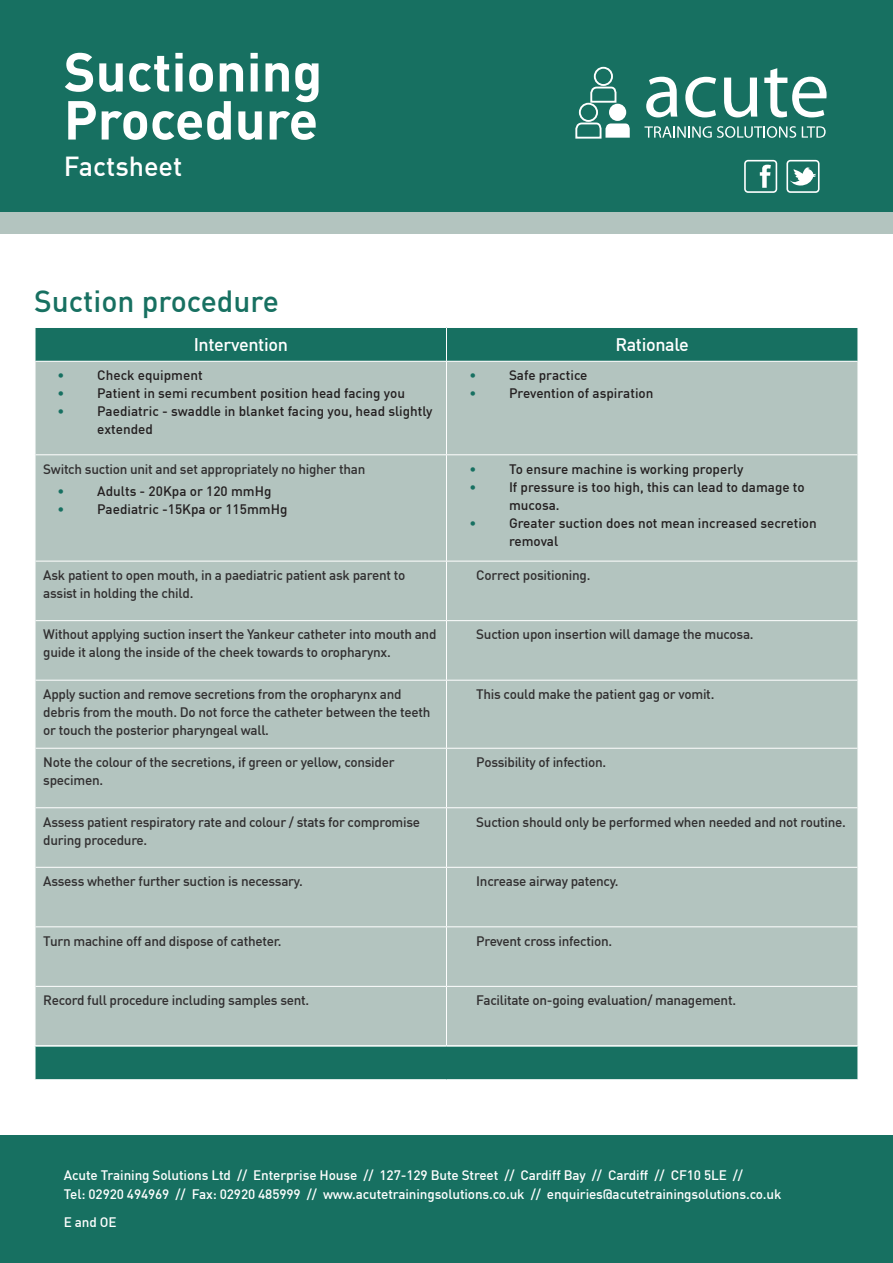
<style>
.page{position:relative;width:893px;height:1263px;background:#fff}
.page>*{position:absolute;margin:0;border:0;box-sizing:border-box;transform-origin:0 0}
.t1{font:700 54px/48px "DIN";color:#fff}
.Content_head_Green{font:500 30px "DIN";color:#177061}
.t2{font:500 27px "DIN";color:#fff}
.Highlightbox_title{font:500 18px "DIN";letter-spacing:-.02em;color:#fff}
.Highlightbox_title-2{font:500 13.5px/18px "DIN";letter-spacing:-.02em;color:#312f30}
.t3{font:500 13.5px/18px "DIN";color:#231f20}
.t4{font:500 13.5px/19.5px "DIN";letter-spacing:-.01em;color:#fff}
.t5{font:500 13.5px "DIN";color:#177061}
</style>
<div class="page">
<div style="left:0;top:1135px;width:893px;height:128px;background:#177061"></div>
<div style="left:0;top:0;width:893px;height:213px;background:#177061"></div>
<svg style="left:646px;top:77px;width:31px;height:40px"></svg>
<svg style="left:685px;top:77px;width:31px;height:40px"></svg>
<svg style="left:724px;top:78px;width:33px;height:39px"></svg>
<svg style="left:764px;top:68px;width:63px;height:49px"></svg>
<svg style="left:644px;top:126px;width:152px;height:12px"></svg>
<svg style="left:802px;top:126px;width:24px;height:12px"></svg>
<div style="left:609px;top:104px;width:17px;height:17px;background:#fff;border-radius:50%"></div>
<svg style="left:575px;top:122px;width:55px;height:17px"></svg>
<div style="left:579px;top:103px;width:19px;height:19px;border:2px solid #fff;border-radius:50%"></div>
<svg style="left:589px;top:86px;width:28px;height:18px"></svg>
<div style="left:594px;top:67px;width:19px;height:19px;border:2px solid #fff;border-radius:50%"></div>
<div style="left:0;top:213px;width:893px;height:21px;background:#b3c4bf"></div>
<svg style="left:744px;top:160px;width:33px;height:33px"></svg>
<svg style="left:786px;top:160px;width:33px;height:33px"></svg>
<div style="left:36px;top:328px;width:821px;height:751px;background:#177061"></div>
<div style="left:36px;top:362px;width:821px;height:683px;background:#b3c4bf"></div>
<hr style="left:34px;top:1045px;width:412px;height:2px;background:#fff">
<hr style="left:446px;top:1045px;width:413px;height:2px;background:#fff">
<hr style="left:446px;top:328px;width:1px;height:33px;background:#fff">
<hr style="left:36px;top:361px;width:410px;height:1px;background:#fff">
<hr style="left:446px;top:361px;width:411px;height:1px;background:#fff">
<hr style="left:446px;top:362px;width:1px;height:92px;background:#fff">
<hr style="left:36px;top:454px;width:410px;height:1px;background:#fff">
<hr style="left:446px;top:454px;width:411px;height:1px;background:#fff">
<hr style="left:446px;top:455px;width:1px;height:106px;background:#fff">
<hr style="left:36px;top:561px;width:410px;height:1px;background:#fff">
<hr style="left:446px;top:561px;width:411px;height:1px;background:#fff">
<hr style="left:446px;top:561px;width:1px;height:59px;background:#fff">
<hr style="left:36px;top:620px;width:410px;height:1px;background:#fff">
<hr style="left:446px;top:620px;width:411px;height:1px;background:#fff">
<hr style="left:446px;top:621px;width:1px;height:59px;background:#fff">
<hr style="left:36px;top:680px;width:410px;height:1px;background:#fff">
<hr style="left:446px;top:680px;width:411px;height:1px;background:#fff">
<hr style="left:446px;top:680px;width:1px;height:68px;background:#fff">
<hr style="left:36px;top:748px;width:410px;height:1px;background:#fff">
<hr style="left:446px;top:748px;width:411px;height:1px;background:#fff">
<hr style="left:446px;top:749px;width:1px;height:58px;background:#fff">
<hr style="left:36px;top:807px;width:410px;height:1px;background:#fff">
<hr style="left:446px;top:807px;width:411px;height:1px;background:#fff">
<hr style="left:446px;top:808px;width:1px;height:59px;background:#fff">
<hr style="left:36px;top:867px;width:410px;height:1px;background:#fff">
<hr style="left:446px;top:867px;width:411px;height:1px;background:#fff">
<hr style="left:446px;top:868px;width:1px;height:58px;background:#fff">
<hr style="left:36px;top:926px;width:410px;height:1px;background:#fff">
<hr style="left:446px;top:926px;width:411px;height:1px;background:#fff">
<hr style="left:446px;top:927px;width:1px;height:59px;background:#fff">
<hr style="left:36px;top:986px;width:410px;height:1px;background:#fff">
<hr style="left:446px;top:986px;width:411px;height:1px;background:#fff">
<hr style="left:446px;top:987px;width:1px;height:58px;background:#fff">
<p class="t1" style="left:64px;top:46px;width:260px">Suctioning<br>Procedure</p>
<p class="t2" style="left:64px;top:149px;width:120px">Factsheet</p>
<p class="Content_head_Green" style="left:34px;top:282px;width:246px">Suction procedure</p>
<p class="Highlightbox_title" style="left:194px;top:333px;width:96px">Intervention</p>
<p class="Highlightbox_title" style="left:615px;top:333px;width:75px">Rationale</p>
<p class="t5" style="left:58px;top:366px;width:8px">•</p>
<p class="t3" style="left:97px;top:366px;width:107px">Check equipment</p>
<p class="t5" style="left:58px;top:384px;width:8px">•</p>
<p class="t3" style="left:97px;top:384px;width:309px">Patient in semi recumbent position head facing you</p>
<p class="t5" style="left:58px;top:402px;width:8px">•</p>
<p class="t3" style="left:97px;top:402px;width:337px">Paediatric - swaddle in blanket facing you, head slightly extended</p>
<p class="t5" style="left:469px;top:366px;width:8px">•</p>
<p class="t3" style="left:509px;top:366px;width:80px">Safe practice</p>
<p class="t5" style="left:469px;top:384px;width:8px">•</p>
<p class="t3" style="left:509px;top:384px;width:146px">Prevention of aspiration</p>
<p class="Highlightbox_title-2" style="left:43px;top:459px;width:324px">Switch suction unit and set appropriately no higher than</p>
<p class="t5" style="left:58px;top:482px;width:8px">•</p>
<p class="t3" style="left:97px;top:481px;width:176px">Adults - 20Kpa or 120 mmHg</p>
<p class="t5" style="left:58px;top:500px;width:8px">•</p>
<p class="t3" style="left:97px;top:499px;width:192px">Paediatric -15Kpa or 115mmHg</p>
<p class="t5" style="left:469px;top:460px;width:8px">•</p>
<p class="t3" style="left:509px;top:459px;width:236px">To ensure machine is working properly</p>
<p class="t5" style="left:469px;top:478px;width:8px">•</p>
<p class="t3" style="left:509px;top:477px;width:297px">If pressure is too high, this can lead to damage to mucosa.</p>
<p class="t5" style="left:469px;top:514px;width:8px">•</p>
<p class="t3" style="left:509px;top:513px;width:309px">Greater suction does not mean increased secretion removal</p>
<p class="Highlightbox_title-2" style="left:43px;top:565px;width:364px">Ask patient to open mouth, in a paediatric patient ask parent to assist in holding the child.</p>
<p class="Highlightbox_title-2" style="left:476px;top:565px;width:116px">Correct positioning.</p>
<p class="Highlightbox_title-2" style="left:43px;top:625px;width:395px">Without applying suction insert the Yankeur catheter into mouth and guide it along the inside of the cheek towards to oropharynx.</p>
<p class="Highlightbox_title-2" style="left:476px;top:625px;width:279px">Suction upon insertion will damage the mucosa.</p>
<p class="Highlightbox_title-2" style="left:43px;top:685px;width:389px">Apply suction and remove secretions from the oropharynx and debris from the mouth. Do not force the catheter between the teeth or touch the posterior pharyngeal wall.</p>
<p class="Highlightbox_title-2" style="left:476px;top:685px;width:240px">This could make the patient gag or vomit.</p>
<p class="Highlightbox_title-2" style="left:43px;top:753px;width:353px">Note the colour of the secretions, if green or yellow, consider specimen.</p>
<p class="Highlightbox_title-2" style="left:476px;top:753px;width:132px">Possibility of infection.</p>
<p class="Highlightbox_title-2" style="left:43px;top:812px;width:378px">Assess patient respiratory rate and colour / stats for compromise during procedure.</p>
<p class="Highlightbox_title-2" style="left:476px;top:812px;width:371px">Suction should only be performed when needed and not routine.</p>
<p class="Highlightbox_title-2" style="left:43px;top:872px;width:261px">Assess whether further suction is necessary.</p>
<p class="Highlightbox_title-2" style="left:476px;top:872px;width:144px">Increase airway patency.</p>
<p class="Highlightbox_title-2" style="left:43px;top:931px;width:240px">Turn machine off and dispose of catheter.</p>
<p class="Highlightbox_title-2" style="left:476px;top:931px;width:138px">Prevent cross infection.</p>
<p class="Highlightbox_title-2" style="left:43px;top:991px;width:268px">Record full procedure including samples sent.</p>
<p class="Highlightbox_title-2" style="left:476px;top:991px;width:261px">Facilitate on-going evaluation/ management.</p>
<p class="t4" style="left:64px;top:1164px;width:719px">Acute Training Solutions Ltd // Enterprise House // 127-129 Bute Street // Cardiff Bay // Cardiff // CF10 5LE //<br>Tel: 02920 494969 // Fax: 02920 485999 // www.acutetrainingsolutions.co.uk // enquiries@acutetrainingsolutions.co.uk</p>
<p class="t4" style="left:64px;top:1212px;width:54px">E and OE</p>
</div>
